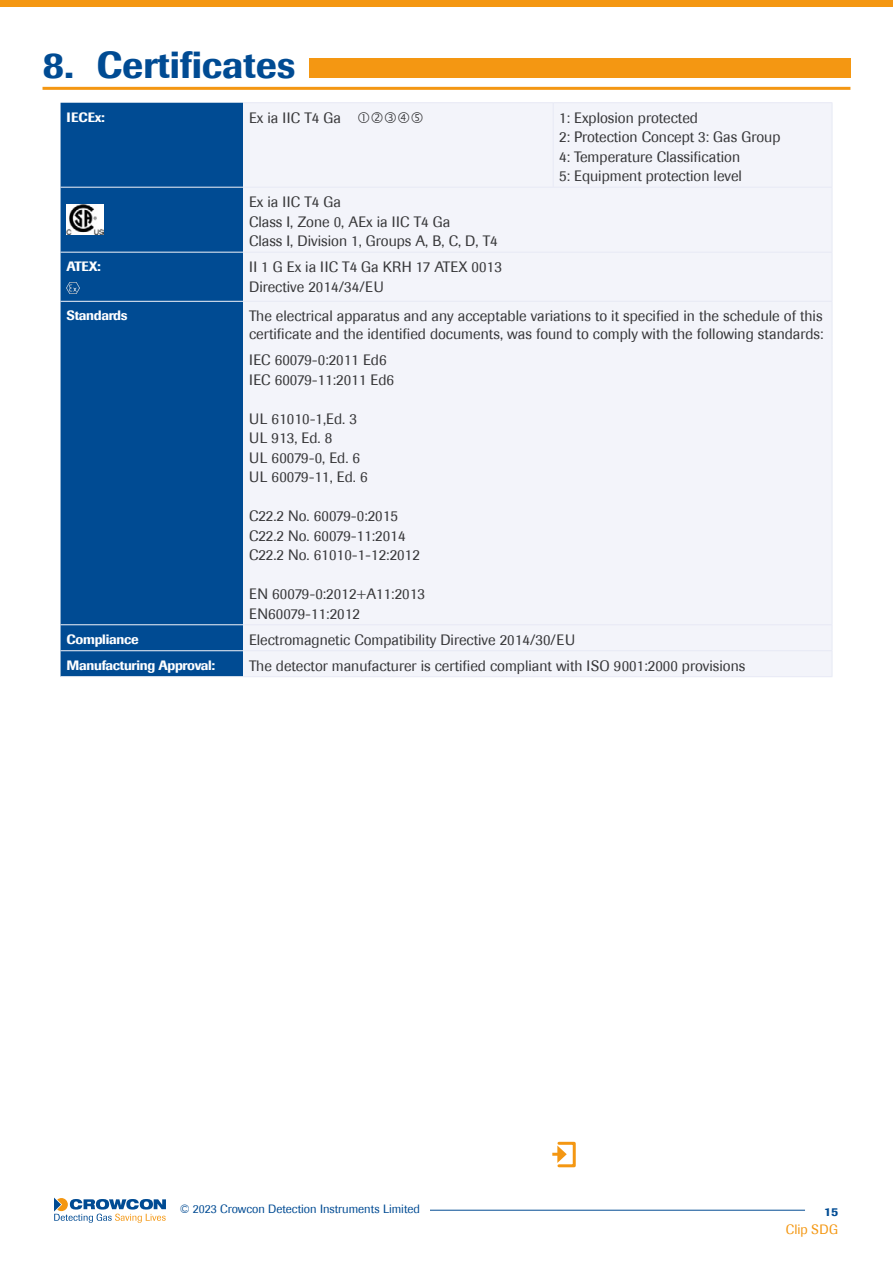
<style>
.page{position:relative;width:893px;height:1263px;background:#fff}
.page>*{position:absolute;margin:0;border:0;box-sizing:border-box;transform-origin:0 0}
.t1{font:500 37.5px "Imago";color:#004b93}
.t2{font:15px/19.5px "Imago";color:#373739}
.t3{font:500 13.5px "Imago";letter-spacing:-.02em;color:#fff}
.t4{font:13.5px "Imago";color:#f49712}
.t5{font:12px "Imago";color:#004b93}
.t6{font:500 12px "Imago";color:#004b93}
</style>
<div class="page">
<div style="left:0;top:0;width:893px;height:7px;background:#f49712"></div>
<hr style="left:430px;top:1210px;width:375px;height:1px;background:#004b93">
<div style="left:557px;top:1142px;width:19px;height:25px;border:3px solid #f49712"></div>
<svg style="left:552px;top:1145px;width:15px;height:18px"></svg>
<svg style="left:54px;top:1197px;width:112px;height:26px"></svg>
<hr style="left:43px;top:87px;width:807px;height:3px;background:#f49712">
<div style="left:61px;top:103px;width:182px;height:573px;background:#004b93"></div>
<div style="left:243px;top:103px;width:589px;height:573px;background:#f3f4fa"></div>
<hr style="left:61px;top:187px;width:182px;height:1px;background:#f3f4fa">
<hr style="left:61px;top:252px;width:182px;height:1px;background:#f3f4fa">
<hr style="left:61px;top:301px;width:182px;height:1px;background:#f3f4fa">
<hr style="left:61px;top:624px;width:182px;height:1px;background:#f3f4fa">
<hr style="left:61px;top:650px;width:182px;height:1px;background:#f3f4fa">
<hr style="left:243px;top:187px;width:310px;height:1px;background:#e7e9f5">
<hr style="left:553px;top:187px;width:279px;height:1px;background:#e7e9f5">
<hr style="left:243px;top:252px;width:310px;height:1px;background:#e7e9f5">
<hr style="left:553px;top:252px;width:279px;height:1px;background:#e7e9f5">
<hr style="left:243px;top:301px;width:310px;height:1px;background:#e7e9f5">
<hr style="left:553px;top:301px;width:279px;height:1px;background:#e7e9f5">
<hr style="left:243px;top:650px;width:310px;height:1px;background:#e7e9f5">
<hr style="left:553px;top:650px;width:279px;height:1px;background:#e7e9f5">
<hr style="left:553px;top:103px;width:1px;height:84px;background:#e7e9f5">
<hr style="left:243px;top:102px;width:310px;height:1px;background:#e7e9f5">
<hr style="left:553px;top:102px;width:279px;height:1px;background:#e7e9f5">
<hr style="left:832px;top:103px;width:1px;height:84px;background:#e7e9f5">
<hr style="left:832px;top:188px;width:1px;height:64px;background:#e7e9f5">
<hr style="left:832px;top:253px;width:1px;height:48px;background:#e7e9f5">
<hr style="left:832px;top:302px;width:1px;height:43px;background:#e7e9f5">
<svg style="left:832px;top:625px;width:1px;height:51px"></svg>
<hr style="left:243px;top:676px;width:310px;height:1px;background:#e7e9f5">
<hr style="left:553px;top:676px;width:279px;height:1px;background:#e7e9f5">
<hr style="left:61px;top:676px;width:182px;height:1px;background:#f3f4fa">
<hr style="left:832px;top:345px;width:1px;height:279px;background:#e7e9f5">
<hr style="left:243px;top:624px;width:310px;height:1px;background:#e7e9f5">
<hr style="left:553px;top:624px;width:279px;height:1px;background:#e7e9f5">
<img style="left:67px;top:205px;width:36px;height:30px">
<svg style="left:67px;top:282px;width:13px;height:12px"></svg>
<div style="left:309px;top:58px;width:541px;height:20px;background:#f49712"></div>
<svg style="left:358px;top:112px;width:65px;height:11px"></svg>
<h1 class="t1" style="left:43px;top:43px;width:255px">8. Certificates</h1>
<p class="t3" style="left:67px;top:109px;width:40px">IECEx:</p>
<p class="t2" style="left:249px;top:108px;width:93px">Ex ia IIC T4 Ga</p>
<p class="t2" style="left:559px;top:108px;width:223px">1: Explosion protected<br>2: Protection Concept 3: Gas Group<br>4: Temperature Classification<br>5: Equipment protection level</p>
<p class="t2" style="left:249px;top:192px;width:250px">Ex ia IIC T4 Ga<br>Class I, Zone 0, AEx ia IIC T4 Ga<br>Class I, Division 1, Groups A, B, C, D, T4</p>
<p class="t3" style="left:67px;top:258px;width:36px">ATEX:</p>
<p class="t2" style="left:249px;top:257px;width:254px">II 1 G Ex ia IIC T4 Ga KRH 17 ATEX 0013<br>Directive 2014/34/EU</p>
<p class="t3" style="left:67px;top:307px;width:63px">Standards</p>
<p class="t2" style="left:249px;top:307px;width:576px;line-height:18px">The electrical apparatus and any acceptable variations to it specified in the schedule of this certificate and the identified documents, was found to comply with the following standards:</p>
<p class="t2" style="left:249px;top:350px;width:147px">IEC 60079-0:2011 Ed6<br>IEC 60079-11:2011 Ed6</p>
<p class="t2" style="left:249px;top:409px;width:120px">UL 61010-1,Ed. 3<br>UL 913, Ed. 8<br>UL 60079-0, Ed. 6<br>UL 60079-11, Ed. 6</p>
<p class="t2" style="left:249px;top:506px;width:172px">C22.2 No. 60079-0:2015<br>C22.2 No. 60079-11:2014<br>C22.2 No. 61010-1-12:2012</p>
<p class="t2" style="left:249px;top:584px;width:177px">EN 60079-0:2012+A11:2013<br>EN60079-11:2012</p>
<p class="t3" style="left:67px;top:631px;width:74px">Compliance</p>
<p class="t2" style="left:249px;top:630px;width:327px">Electromagnetic Compatibility Directive 2014/30/EU</p>
<p class="t3" style="left:67px;top:657px;width:150px">Manufacturing Approval:</p>
<p class="t2" style="left:249px;top:656px;width:498px">The detector manufacturer is certified compliant with ISO 9001:2000 provisions</p>
<p class="t5" style="left:180px;top:1202px;width:242px">© 2023 Crowcon Detection Instruments Limited</p>
<p class="t6" style="left:824px;top:1204px;width:15px">15</p>
<p class="t4" style="left:786px;top:1222px;width:54px">Clip SDG</p>
</div>
